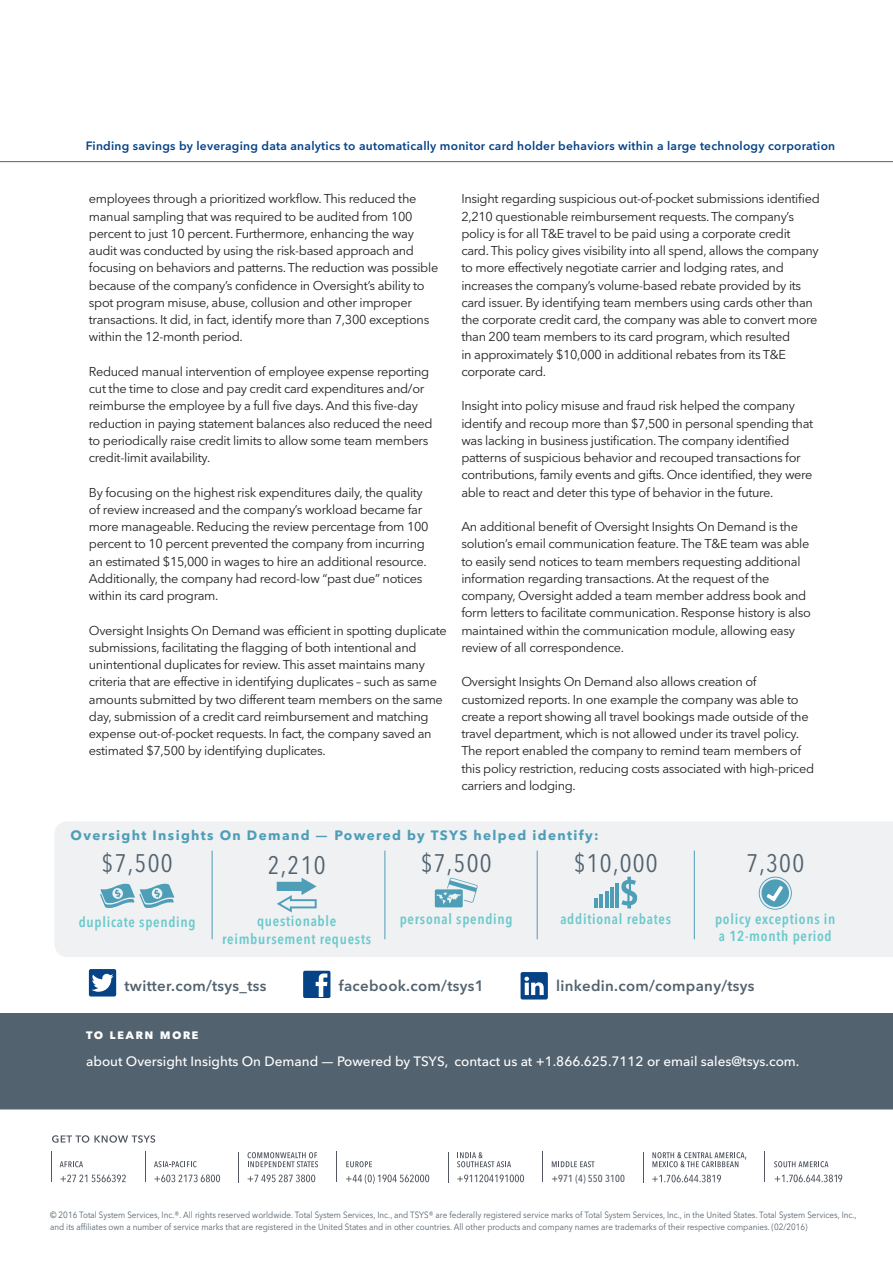
<style>
.page{position:relative;width:893px;height:1263px;background:#fff}
.page>*{position:absolute;margin:0;border:0;box-sizing:border-box;transform-origin:0 0}
.t1{font:condensed 25.2px "Avenir Next LT Pro";letter-spacing:.05em;color:#52626f}
.t2{font:600 15px "Avenir Next LT Pro";letter-spacing:.02em;color:#52626f}
.t3{font:600 condensed 14.4px/17.2px "Avenir Next LT Pro";letter-spacing:.05em;color:#6bc9cc}
.t4{font:500 13.5px "Avenir Next LT Pro";color:#fff}
.t5{font:700 13.5px "Avenir Next LT Pro";letter-spacing:.1em;color:#4f9eb8}
.t6{font:700 13.5px "Avenir Next LT Pro";letter-spacing:.1em;color:#fff}
.Body_Copy{font:12.75px/17.2px "Avenir Next LT Pro";letter-spacing:-.025em;color:#231f20}
.t7{font:600 12px "Avenir Next LT Pro";letter-spacing:.02em;color:#054286}
.t8{font:500 condensed 10.2px "Avenir Next LT Pro";letter-spacing:.015em;color:#535860}
.Back_Cover_legal_lin{font:9px/12px "Avenir Next LT Pro";color:#52626f;scale:.9 1}
</style>
<div class="page">
<div style="left:54px;top:821px;width:839px;height:136px;background:#eff1f3"></div>
<hr style="left:0;top:161px;width:893px;height:1px;background:#52626f">
<hr style="left:0;top:1108px;width:893px;height:1px;background:#52626f">
<svg style="left:775px;top:1174px;width:67px;height:8px"></svg>
<svg style="left:60px;top:1161px;width:23px;height:6px"></svg>
<svg style="left:60px;top:1174px;width:66px;height:8px"></svg>
<hr style="left:51px;top:1151px;width:1px;height:31px;background:#535860">
<svg style="left:248px;top:1174px;width:67px;height:8px"></svg>
<svg style="left:248px;top:1152px;width:70px;height:15px"></svg>
<hr style="left:238px;top:1152px;width:1px;height:31px;background:#535860">
<svg style="left:457px;top:1174px;width:67px;height:8px"></svg>
<svg style="left:457px;top:1152px;width:54px;height:15px"></svg>
<hr style="left:448px;top:1152px;width:1px;height:31px;background:#535860">
<svg style="left:154px;top:1174px;width:66px;height:8px"></svg>
<svg style="left:154px;top:1161px;width:43px;height:6px"></svg>
<hr style="left:145px;top:1151px;width:1px;height:31px;background:#535860">
<svg style="left:346px;top:1174px;width:83px;height:10px"></svg>
<svg style="left:346px;top:1161px;width:26px;height:6px"></svg>
<hr style="left:337px;top:1151px;width:1px;height:31px;background:#535860">
<svg style="left:52px;top:1135px;width:103px;height:8px"></svg>
<svg style="left:774px;top:1161px;width:54px;height:6px"></svg>
<hr style="left:764px;top:1151px;width:1px;height:31px;background:#535860">
<svg style="left:552px;top:1161px;width:42px;height:6px"></svg>
<hr style="left:542px;top:1151px;width:1px;height:31px;background:#535860">
<hr style="left:643px;top:1152px;width:1px;height:31px;background:#535860">
<svg style="left:652px;top:1152px;width:94px;height:15px"></svg>
<svg style="left:652px;top:1175px;width:69px;height:7px"></svg>
<div style="left:0;top:1013px;width:893px;height:95px;background:#52626f"></div>
<div style="left:89px;top:969px;width:27px;height:27px;background:#054286;border-radius:2px"></div>
<svg style="left:92px;top:974px;width:22px;height:18px"></svg>
<div style="left:303px;top:971px;width:27px;height:27px;background:#054286;border-radius:2px"></div>
<svg style="left:316px;top:973px;width:11px;height:24px"></svg>
<div style="left:521px;top:972px;width:27px;height:27px;background:#054286;border-radius:2px"></div>
<svg style="left:524px;top:977px;width:20px;height:18px"></svg>
<svg style="left:100px;top:882px;width:74px;height:27px"></svg>
<svg style="left:277px;top:878px;width:40px;height:34px"></svg>
<svg style="left:435px;top:877px;width:43px;height:30px"></svg>
<svg style="left:621px;top:877px;width:16px;height:31px"></svg>
<hr style="left:594px;top:898px;width:4px;height:10px;background:#4f9eb8">
<hr style="left:600px;top:894px;width:3px;height:14px;background:#4f9eb8">
<hr style="left:605px;top:891px;width:3px;height:17px;background:#4f9eb8">
<hr style="left:610px;top:887px;width:4px;height:21px;background:#4f9eb8">
<hr style="left:615px;top:883px;width:4px;height:25px;background:#4f9eb8">
<svg style="left:759px;top:877px;width:33px;height:33px"></svg>
<hr style="left:212px;top:850px;width:1px;height:89px;background:#4f9eb8">
<hr style="left:385px;top:850px;width:1px;height:89px;background:#4f9eb8">
<hr style="left:537px;top:850px;width:1px;height:89px;background:#4f9eb8">
<hr style="left:694px;top:850px;width:1px;height:89px;background:#4f9eb8">
<p class="t7" style="left:86px;top:138px;width:751px">Finding savings by leveraging data analytics to automatically monitor card holder behaviors within a large technology corporation</p>
<p class="Body_Copy" style="left:89px;top:190px;width:351px">employees through a prioritized workflow. This reduced the manual sampling that was required to be audited from 100 percent to just 10 percent. Furthermore, enhancing the way audit was conducted by using the risk-based approach and focusing on behaviors and patterns. The reduction was possible because of the company’s confidence in Oversight’s ability to spot program misuse, abuse, collusion and other improper transactions. It did, in fact, identify more than 7,300 exceptions within the 12-month period.</p>
<p class="Body_Copy" style="left:89px;top:363px;width:345px">Reduced manual intervention of employee expense reporting cut the time to close and pay credit card expenditures and/or reimburse the employee by a full five days. And this five-day reduction in paying statement balances also reduced the need to periodically raise credit limits to allow some team members credit-limit availability.</p>
<p class="Body_Copy" style="left:89px;top:484px;width:341px">By focusing on the highest risk expenditures daily, the quality of review increased and the company’s workload became far more manageable. Reducing the review percentage from 100 percent to 10 percent prevented the company from incurring an estimated $15,000 in wages to hire an additional resource.<br>Additionally, the company had record-low “past due” notices within its card program.</p>
<p class="Body_Copy" style="left:89px;top:622px;width:359px">Oversight Insights On Demand was efficient in spotting duplicate submissions, facilitating the flagging of both intentional and unintentional duplicates for review. This asset maintains many criteria that are effective in identifying duplicates – such as same amounts submitted by two different team members on the same day, submission of a credit card reimbursement and matching expense out-of-pocket requests. In fact, the company saved an estimated $7,500 by identifying duplicates.</p>
<p class="Body_Copy" style="left:461px;top:190px;width:360px">Insight regarding suspicious out-of-pocket submissions identified 2,210 questionable reimbursement requests. The company’s policy is for all T&amp;E travel to be paid using a corporate credit card. This policy gives visibility into all spend, allows the company to more effectively negotiate carrier and lodging rates, and increases the company’s volume-based rebate provided by its card issuer. By identifying team members using cards other than the corporate credit card, the company was able to convert more than 200 team members to its card program, which resulted<br>in approximately $10,000 in additional rebates from its T&amp;E corporate card.</p>
<p class="Body_Copy" style="left:461px;top:397px;width:353px">Insight into policy misuse and fraud risk helped the company identify and recoup more than $7,500 in personal spending that was lacking in business justification. The company identified patterns of suspicious behavior and recouped transactions for contributions, family events and gifts. Once identified, they were able to react and deter this type of behavior in the future.</p>
<p class="Body_Copy" style="left:461px;top:518px;width:351px">An additional benefit of Oversight Insights On Demand is the solution’s email communication feature. The T&amp;E team was able to easily send notices to team members requesting additional information regarding transactions. At the request of the company, Oversight added a team member address book and form letters to facilitate communication. Response history is also maintained within the communication module, allowing easy review of all correspondence.</p>
<p class="Body_Copy" style="left:461px;top:673px;width:354px">Oversight Insights On Demand also allows creation of customized reports. In one example the company was able to create a report showing all travel bookings made outside of the travel department, which is not allowed under its travel policy.<br>The report enabled the company to remind team members of this policy restriction, reducing costs associated with high-priced carriers and lodging.</p>
<p class="t5" style="left:71px;top:827px;width:529px">Oversight Insights On Demand — Powered by TSYS helped identify:</p>
<p class="t1" style="left:102px;top:847px;width:72px">$7,500</p>
<p class="t3" style="left:79px;top:913px;width:118px">duplicate spending</p>
<p class="t1" style="left:268px;top:850px;width:59px">2,210</p>
<p class="t3" style="left:257px;top:913px;width:81px">questionable</p>
<p class="t3" style="left:222px;top:930px;width:150px">reimbursement requests</p>
<p class="t1" style="left:421px;top:847px;width:72px">$7,500</p>
<p class="t3" style="left:400px;top:910px;width:114px">personal spending</p>
<p class="t1" style="left:574px;top:847px;width:86px">$10,000</p>
<p class="t3" style="left:560px;top:910px;width:112px">additional rebates</p>
<p class="t1" style="left:746px;top:847px;width:59px">7,300</p>
<p class="t3" style="left:715px;top:910px;width:122px">policy exceptions in a 12-month period</p>
<p class="t2" style="left:125px;top:976px;width:143px">twitter.com/tsys_tss</p>
<p class="t2" style="left:339px;top:976px;width:146px">facebook.com/tsys1</p>
<p class="t2" style="left:556px;top:976px;width:200px">linkedin.com/company/tsys</p>
<p class="t6" style="left:86px;top:1026px;width:114px">to learn more</p>
<p class="t4" style="left:86px;top:1053px;width:715px">about Oversight Insights On Demand — Powered by TSYS, contact us at +1.866.625.7112 or email sales@tsys.com.</p>
<p class="t8" style="left:551px;top:1172px;width:75px">+971 (4) 550 3100</p>
<p class="Back_Cover_legal_lin" style="left:50px;top:1209px;width:898px">© 2016 Total System Services, Inc.®. All rights reserved worldwide. Total System Services, Inc., and TSYS® are federally registered service marks of Total System Services, Inc., in the United States. Total System Services, Inc., and its affiliates own a number of service marks that are registered in the United States and in other countries. All other products and company names are trademarks of their respective companies. (02/2016)</p>
</div>
